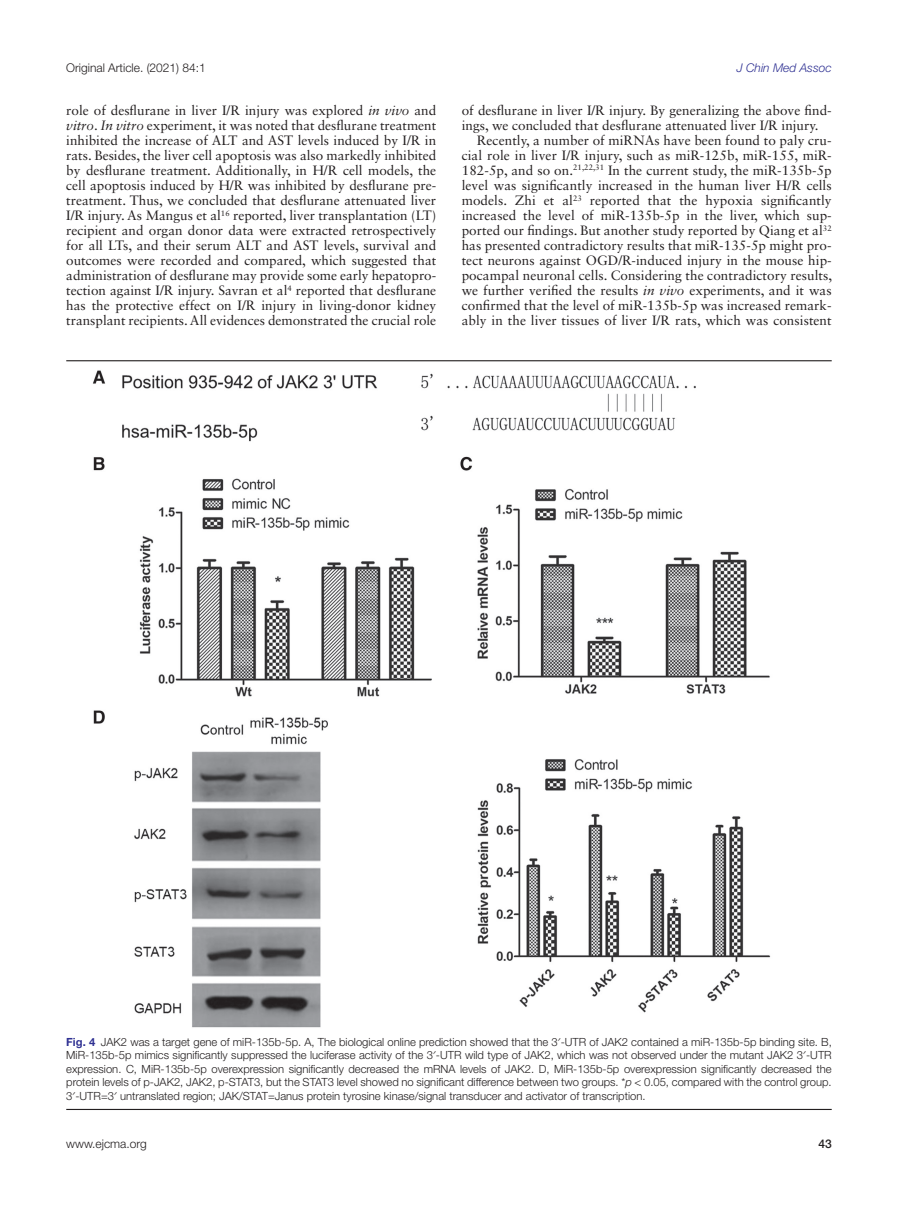
<style>
.page{position:relative;width:898px;height:1205px;background:#fff}
.page>*{position:absolute;margin:0;border:0;box-sizing:border-box;transform-origin:0 0}
.t1{font:13.5px/15px "Sabon LT Std";letter-spacing:.005em;color:#231f20;text-align:justify}
.t2{font:300 12px "Helvetica Neue LT Std";color:#231f20}
.t3{font:italic 300 12px "Helvetica Neue LT Std";color:#2e3092}
.t4{font:500 12px "Helvetica Neue LT Std";color:#231f20}
.t5{font:300 11.25px/13.5px "Helvetica Neue LT Std";color:#231f20;text-align:justify}
.s1{font-style:italic}
.s2{font-weight:700;color:#2e3092}
.s3{font-family:"Gandhari Unicode";font-weight:400}
</style>
<div class="page">
<img style="left:93px;top:370px;width:678px;height:657px">
<hr style="left:66px;top:360px;width:766px;height:1px;background:#231f20">
<hr style="left:66px;top:1108px;width:766px;height:1px;background:#231f20">
<p class="t2" style="left:66px;top:61px;width:141px">Original Article. (2021) 84:1</p>
<p class="t3" style="left:737px;top:61px;width:96px">J Chin Med Assoc</p>
<p class="t1" style="left:66px;top:103px;width:371px">role of desflurane in liver I/R injury was explored <span class="s1">in vivo</span> and <span class="s1">vitro</span>. <span class="s1">In vitro</span> experiment, it was noted that desflurane treatment inhibited the increase of ALT and AST levels induced by I/R in rats. Besides, the liver cell apoptosis was also markedly inhibited by desflurane treatment. Additionally, in H/R cell models, the cell apoptosis induced by H/R was inhibited by desflurane pre&shy;treatment. Thus, we concluded that desflurane attenuated liver I/R injury. As Mangus et al<sup>16</sup> reported, liver transplantation (LT) recipient and organ donor data were extracted retrospectively for all LTs, and their serum ALT and AST levels, survival and outcomes were recorded and compared, which suggested that administration of desflurane may provide some early hepatopro&shy;tection against I/R injury. Savran et al<sup>4</sup> reported that desflurane has the protective effect on I/R injury in living-donor kidney transplant recipients. All evidences demonstrated the crucial role</p>
<p class="t1" style="left:462px;top:102px;width:371px">of desflurane in liver I/R injury. By generalizing the above find-</p>
<p class="t1" style="left:462px;top:117px;width:358px">ings, we concluded that desflurane attenuated liver I/R injury.</p>
<p class="t1" style="left:477px;top:132px;width:356px">Recently, a number of miRNAs have been found to paly cru-</p>
<p class="t1" style="left:462px;top:147px;width:371px">cial role in liver I/R injury, such as miR-125b, miR-155, miR-</p>
<p class="t1" style="left:462px;top:163px;width:371px">182-5p, and so on.<sup>21,22,31</sup> In the current study, the miR-135b-5p</p>
<p class="t1" style="left:462px;top:178px;width:371px">level was significantly increased in the human liver H/R cells</p>
<p class="t1" style="left:462px;top:193px;width:371px">models. Zhi et al<sup>23</sup> reported that the hypoxia significantly</p>
<p class="t1" style="left:462px;top:208px;width:371px">increased the level of miR-135b-5p in the liver, which sup-</p>
<p class="t1" style="left:462px;top:223px;width:371px">ported our findings. But another study reported by Qiang et al<sup>32</sup></p>
<p class="t1" style="left:462px;top:238px;width:371px">has presented contradictory results that miR-135-5p might pro-</p>
<p class="t1" style="left:462px;top:253px;width:371px">tect neurons against OGD/R-induced injury in the mouse hip-</p>
<p class="t1" style="left:462px;top:268px;width:372px">pocampal neuronal cells. Considering the contradictory results,</p>
<p class="t1" style="left:462px;top:283px;width:371px">we further verified the results <span class="s1">in vivo</span> experiments, and it was</p>
<p class="t1" style="left:462px;top:298px;width:371px">confirmed that the level of miR-135b-5p was increased remark-</p>
<p class="t1" style="left:462px;top:312px;width:371px">ably in the liver tissues of liver I/R rats, which was consistent</p>
<p class="t5" style="left:66px;top:1034px;width:767px"><span class="s2">Fig. 4</span> JAK2 was a target gene of miR-135b-5p. A, The biological online prediction showed that the 3<span class="s3">′</span>-UTR of JAK2 contained a miR-135b-5p binding site. B, MiR-135b-5p mimics significantly suppressed the luciferase activity of the 3<span class="s3">′</span>-UTR wild type of JAK2, which was not observed under the mutant JAK2 3<span class="s3">′</span>-UTR expression. C, MiR-135b-5p overexpression significantly decreased the mRNA levels of JAK2. D, MiR-135b-5p overexpression significantly decreased the protein levels of p-JAK2, JAK2, p-STAT3, but the STAT3 level showed no significant difference between two groups. *<span class="s1">p</span> &lt; 0.05, compared with the control group.<br>3<span class="s3">′</span>-UTR=3<span class="s3">′</span> untranslated region; JAK/STAT=Janus protein tyrosine kinase/signal transducer and activator of transcription.</p>
<p class="t2" style="left:66px;top:1135px;width:82px">www.ejcma.org</p>
<p class="t4" style="left:818px;top:1135px;width:15px">43</p>
</div>
